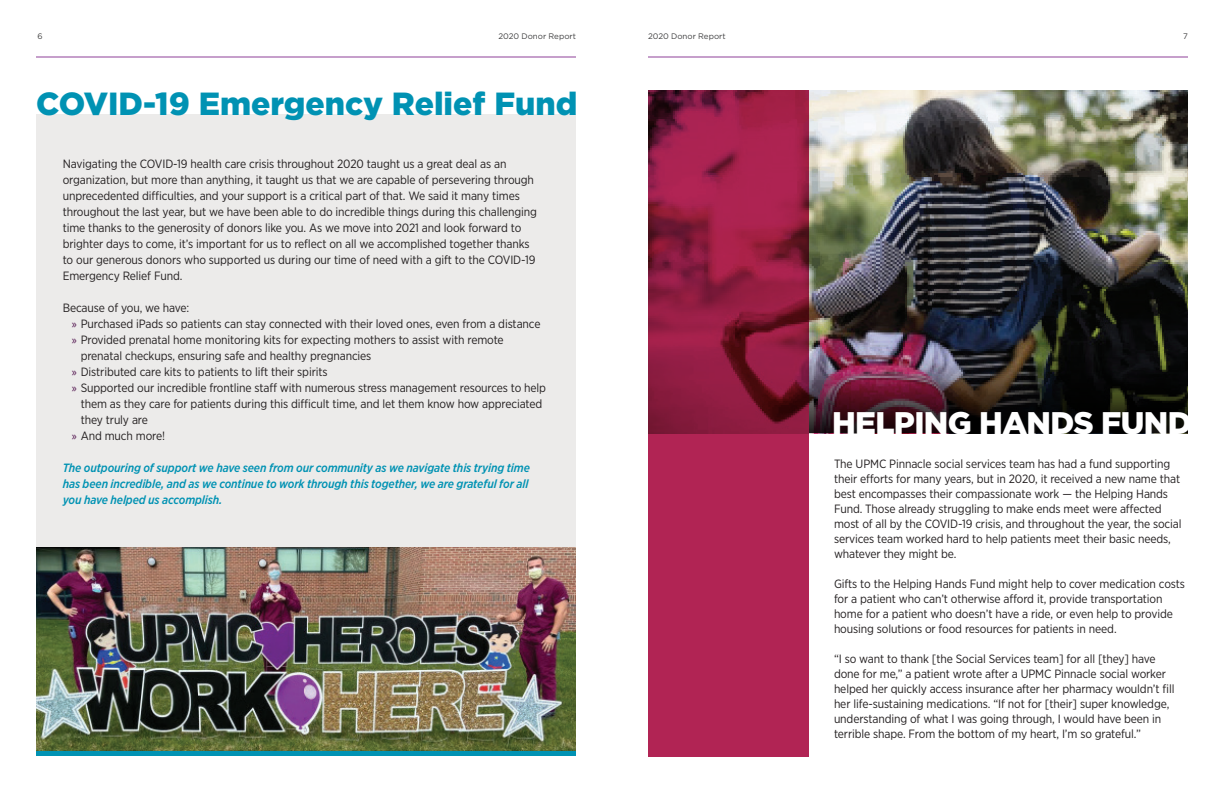
<style>
.page{position:relative;width:1224px;height:792px;background:#fff}
.page>*{position:absolute;margin:0;border:0;box-sizing:border-box;transform-origin:0 0}
.t1{font:900 32px "Gotham";color:#0092b3}
.t2{font:900 31.2px "Gotham";letter-spacing:-.02em;color:#fff}
.t3{font:12px/15px "Gotham Narrow";letter-spacing:-.01em;color:#231f20}
.t4{font:italic 500 12px/16px "Gotham Narrow";letter-spacing:-.01em;color:#0092b3;text-align:justify}
.t5{font:8px "Gotham";color:#3e3e3f}
.s1{font-family:"Myriad Pro";color:#4c0c49}
</style>
<div class="page">
<hr style="left:36px;top:56px;width:540px;height:2px;background:#8f4198">
<hr style="left:648px;top:56px;width:540px;height:2px;background:#8f4198">
<div style="left:36px;top:115px;width:540px;height:641px;background:#ecebea"></div>
<img style="left:36px;top:548px;width:540px;height:204px">
<hr style="left:36px;top:752px;width:540px;height:4px;background:#0092b3">
<img style="left:648px;top:91px;width:540px;height:342px">
<svg style="left:649px;top:90px;width:160px;height:667px;background:#a0204a"></svg>
<img style="left:809px;top:357px;width:379px;height:76px">
<p class="t5" style="left:37px;top:32px;width:7px">6</p>
<p class="t5" style="left:498px;top:32px;width:79px">2020 Donor Report</p>
<p class="t5" style="left:648px;top:32px;width:79px">2020 Donor Report</p>
<p class="t5" style="left:1183px;top:32px;width:6px">7</p>
<h1 class="t1" style="left:36px;top:85px;width:543px">COVID-19 Emergency Relief Fund</h1>
<p class="t3" style="left:63px;top:156px;width:476px;line-height:16px">Navigating the COVID-19 health care crisis throughout 2020 taught us a great deal as an organization, but more than anything, it taught us that we are capable of persevering through unprecedented difficulties, and your support is a critical part of that. We said it many times throughout the last year, but we have been able to do incredible things during this challenging time thanks to the generosity of donors like you. As we move into 2021 and look forward to brighter days to come, it’s important for us to reflect on all we accomplished together thanks to our generous donors who supported us during our time of need with a gift to the COVID-19<br>Emergency Relief Fund.</p>
<p class="t3" style="left:63px;top:300px;width:128px">Because of you, we have:</p>
<p class="t3" style="left:72px;top:316px;width:470px"><span class="s1">»</span> Purchased iPads so patients can stay connected with their loved ones, even from a distance</p>
<p class="t3" style="left:72px;top:332px;width:434px"><span class="s1">»</span> Provided prenatal home monitoring kits for expecting mothers to assist with remote</p>
<p class="t3" style="left:81px;top:348px;width:292px">prenatal checkups, ensuring safe and healthy pregnancies</p>
<p class="t3" style="left:72px;top:364px;width:257px"><span class="s1">»</span> Distributed care kits to patients to lift their spirits</p>
<p class="t3" style="left:72px;top:380px;width:476px"><span class="s1">»</span> Supported our incredible frontline staff with numerous stress management resources to help</p>
<p class="t3" style="left:81px;top:396px;width:463px">them as they care for patients during this difficult time, and let them know how appreciated</p>
<p class="t3" style="left:81px;top:412px;width:69px">they truly are</p>
<p class="t3" style="left:72px;top:428px;width:95px"><span class="s1">»</span> And much more!</p>
<p class="t4" style="left:63px;top:460px;width:469px">The outpouring of support we have seen from our community as we navigate this trying time has been incredible, and as we continue to work through this together, we are grateful for all you have helped us accomplish.</p>
<h2 class="t2" style="left:832px;top:405px;width:361px">HELPING HANDS FUND</h2>
<p class="t3" style="left:834px;top:456px;width:349px">The UPMC Pinnacle social services team has had a fund supporting their efforts for many years, but in 2020, it received a new name that best encompasses their compassionate work — the Helping Hands Fund. Those already struggling to make ends meet were affected most of all by the COVID-19 crisis, and throughout the year, the social services team worked hard to help patients meet their basic needs, whatever they might be.</p>
<p class="t3" style="left:834px;top:576px;width:353px">Gifts to the Helping Hands Fund might help to cover medication costs for a patient who can’t otherwise afford it, provide transportation home for a patient who doesn’t have a ride, or even help to provide housing solutions or food resources for patients in need.</p>
<p class="t3" style="left:834px;top:651px;width:342px">“I so want to thank [the Social Services team] for all [they] have done for me,” a patient wrote after a UPMC Pinnacle social worker helped her quickly access insurance after her pharmacy wouldn’t fill her life-sustaining medications. “If not for [their] super knowledge, understanding of what I was going through, I would have been in terrible shape. From the bottom of my heart, I’m so grateful.”</p>
</div>
